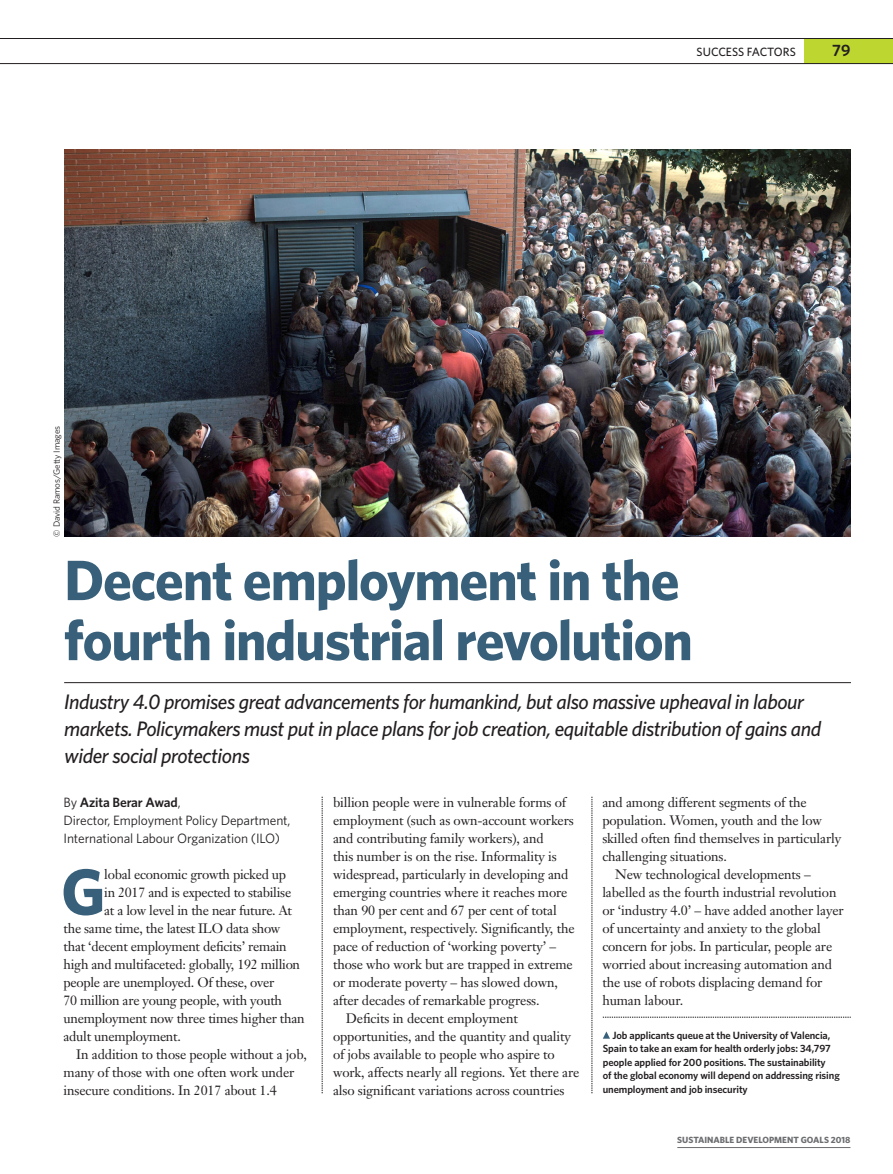
<style>
.page{position:relative;width:893px;height:1174px;background:#fff}
.page>*{position:absolute;margin:0;border:0;box-sizing:border-box;transform-origin:0 0}
.Body_DC{font:700 65.1px "Whitney";color:#38607a}
.Headline{font:700 57px/60px "Whitney";letter-spacing:-.02em;color:#38607a}
.Standfirst{font:italic 500 21px/27px "Whitney";letter-spacing:-.02em;color:#231f20}
.t1{font:600 16.5px "Whitney";color:#231f20}
.Body_para{font:13.5px/18px "Janson Text";letter-spacing:-.01em;color:#231f20}
.Body_DC-2{font:13.5px "Janson Text";letter-spacing:-.02em;color:#231f20}
.Byline{font:13.5px/18px "Whitney";letter-spacing:-.01em;color:#231f20}
.t2{font:500 12px "Whitney";color:#231f20}
.Caption_rule_above{font:600 10.5px/13.5px "Whitney";letter-spacing:-.01em;color:#231f20}
.t3{font:700 9px "Whitney";color:#6c6d70}
.Credit{font:9px "Whitney";letter-spacing:-.01em;color:#231f20}
.s1{font-weight:600}
</style>
<div class="page">
<div style="left:804px;top:38px;width:89px;height:26px;background:#bed630"></div>
<hr style="left:64px;top:682px;width:787px;height:1px;background:#231f20">
<svg style="left:592px;top:796px;width:1px;height:297px"></svg>
<svg style="left:322px;top:796px;width:1px;height:297px"></svg>
<img style="left:64px;top:150px;width:786px;height:386px">
<svg style="left:603px;top:1017px;width:248px;height:1px"></svg>
<svg style="left:603px;top:1031px;width:7px;height:7px"></svg>
<hr style="left:677px;top:1147px;width:173px;height:1px;background:#6c6d70">
<hr style="left:0;top:63px;width:893px;height:1px;background:#231f20">
<hr style="left:0;top:38px;width:893px;height:1px;background:#231f20">
<p class="Credit" style="left:51px;top:536px;width:112px;rotate:-90deg">© David Ramos/Getty Images</p>
<p class="t2" style="left:697px;top:43px;width:101px">SUCCESS FACTORS</p>
<p class="t1" style="left:832px;top:40px;width:20px">79</p>
<p class="Headline" style="left:64px;top:549px;width:630px">Decent employment in the fourth industrial revolution</p>
<p class="Standfirst" style="left:64px;top:687px;width:758px">Industry 4.0 promises great advancements for humankind, but also massive upheaval in labour markets. Policymakers must put in place plans for job creation, equitable distribution of gains and wider social protections</p>
<p class="Body_para" style="left:333px;top:793px;width:243px">billion people were in vulnerable forms of employment (such as own-account workers and contributing family workers), and<br>this number is on the rise. Informality is widespread, particularly in developing and emerging countries where it reaches more than 90 per cent and 67 per cent of total employment, respectively. Significantly, the pace of reduction of ‘working poverty’ – those who work but are trapped in extreme or moderate poverty – has slowed down, after decades of remarkable progress.</p>
<p class="Body_para" style="left:333px;top:1009px;width:248px;text-indent:13px">Deficits in decent employment opportunities, and the quantity and quality of jobs available to people who aspire to work, affects nearly all regions. Yet there are also significant variations across countries</p>
<p class="Body_para" style="left:602px;top:793px;width:240px">and among different segments of the population. Women, youth and the low skilled often find themselves in particularly challenging situations.</p>
<p class="Body_para" style="left:602px;top:865px;width:243px;text-indent:13px">New technological developments – labelled as the fourth industrial revolution or ‘industry 4.0’ – have added another layer of uncertainty and anxiety to the global concern for jobs. In particular, people are worried about increasing automation and the use of robots displacing demand for human labour.</p>
<p class="Caption_rule_above" style="left:603px;top:1028px;width:238px;text-indent:10px">Job applicants queue at the University of Valencia, Spain to take an exam for health orderly jobs: 34,797 people applied for 200 positions. The sustainability<br>of the global economy will depend on addressing rising unemployment and job insecurity</p>
<p class="Byline" style="left:64px;top:792px;width:228px">By <span class="s1">Azita Berar Awad</span>,<br>Director, Employment Policy Department,<br>International Labour Organization (ILO)</p>
<p class="Body_DC" style="left:61px;top:848px;width:46px">G</p>
<p class="Body_DC-2" style="left:104px;top:865px;width:183px">lobal economic growth picked up</p>
<p class="Body_DC-2" style="left:104px;top:883px;width:189px">in 2017 and is expected to stabilise</p>
<p class="Body_DC-2" style="left:104px;top:901px;width:189px">at a low level in the near future. At</p>
<p class="Body_DC-2" style="left:64px;top:919px;width:218px">the same time, the latest ILO data show</p>
<p class="Body_DC-2" style="left:64px;top:937px;width:225px">that ‘decent employment deficits’ remain</p>
<p class="Body_DC-2" style="left:64px;top:955px;width:238px">high and multifaceted: globally, 192 million</p>
<p class="Body_DC-2" style="left:64px;top:973px;width:212px">people are unemployed. Of these, over</p>
<p class="Body_DC-2" style="left:64px;top:991px;width:220px">70 million are young people, with youth</p>
<p class="Body_DC-2" style="left:64px;top:1009px;width:242px">unemployment now three times higher than</p>
<p class="Body_DC-2" style="left:64px;top:1027px;width:119px">adult unemployment.</p>
<p class="Body_para" style="left:64px;top:1045px;width:245px;text-indent:13px">In addition to those people without a job, many of those with one often work under insecure conditions. In 2017 about 1.4</p>
<p class="t3" style="left:677px;top:1133px;width:175px">SUSTAINABLE DEVELOPMENT GOALS 2018</p>
</div>
